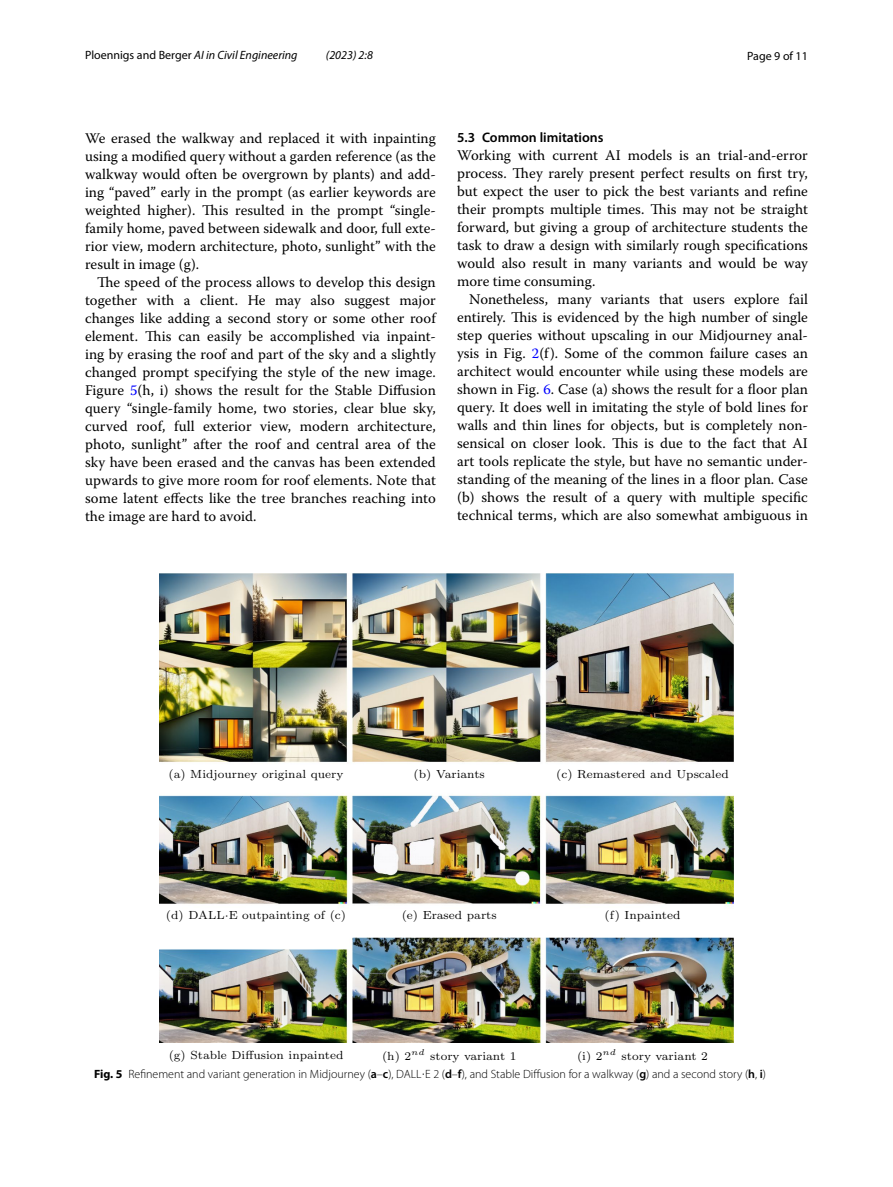
<style>
.page{position:relative;width:893px;height:1187px;background:#fff}
.page>*{position:absolute;margin:0;border:0;box-sizing:border-box;transform-origin:0 0}
.t1{font:14.7px/18px "Warnock Pro";color:#000;text-align:justify}
.t2{font:600 13.8px "Myriad Pro";color:#000}
.t3{font:300 12px "Myriad Pro";color:#000}
.t4{font:italic 12px "Myriad Pro";color:#000}
.t5{font:12px "Myriad Pro";color:#000}
.t6{font:11.7px "CMR72";color:#000}
.s1{font-style:normal}
.s2{color:#00f}
.s3{font-family:"CMSY72"}
.s4{font-weight:700}
.s5{font-weight:600}
.s6{font-family:"MTSYN25";font-weight:400}
</style>
<div class="page">
<img style="left:159px;top:574px;width:575px;height:468px">
<p class="t4" style="left:85px;top:48px;width:214px"><span class="s1">Ploennigs and Berger</span> AI in Civil Engineering</p>
<p class="t4" style="left:326px;top:48px;width:48px">(2023) 2:8</p>
<p class="t5" style="left:747px;top:48px;width:62px">Page 9 of 11</p>
<p class="t1" style="left:85px;top:128px;width:352px">We erased the walkway and replaced it with inpainting using a modified query without a garden reference (as the walkway would often be overgrown by plants) and add&shy;ing “paved” early in the prompt (as earlier keywords are weighted higher). This resulted in the prompt “single&shy;family home, paved between sidewalk and door, full exte&shy;rior view, modern architecture, photo, sunlight” with the result in image (g).</p>
<p class="t1" style="left:85px;top:272px;width:352px;text-indent:12px">The speed of the process allows to develop this design together with a client. He may also suggest major changes like adding a second story or some other roof element. This can easily be accomplished via inpaint&shy;ing by erasing the roof and part of the sky and a slightly changed prompt specifying the style of the new image.<br>Figure <span class="s2">5</span>(h, i) shows the result for the Stable Diffusion query “single-family home, two stories, clear blue sky, curved roof, full exterior view, modern architecture, photo, sunlight” after the roof and central area of the sky have been erased and the canvas has been extended upwards to give more room for roof elements. Note that some latent effects like the tree branches reaching into the image are hard to avoid.</p>
<p class="t2" style="left:457px;top:129px;width:148px">5.3 Common limitations</p>
<p class="t1" style="left:457px;top:146px;width:352px">Working with current AI models is an trial-and-error process. They rarely present perfect results on first try, but expect the user to pick the best variants and refine their prompts multiple times. This may not be straight forward, but giving a group of architecture students the task to draw a design with similarly rough specifications would also result in many variants and would be way more time consuming.</p>
<p class="t1" style="left:457px;top:290px;width:352px;text-indent:12px">Nonetheless, many variants that users explore fail entirely. This is evidenced by the high number of single step queries without upscaling in our Midjourney anal&shy;ysis in Fig. <span class="s2">2</span>(f). Some of the common failure cases an architect would encounter while using these models are shown in Fig. <span class="s2">6</span>. Case (a) shows the result for a floor plan query. It does well in imitating the style of bold lines for walls and thin lines for objects, but is completely non&shy;sensical on closer look. This is due to the fact that AI art tools replicate the style, but have no semantic under&shy;standing of the meaning of the lines in a floor plan. Case (b) shows the result of a query with multiple specific technical terms, which are also somewhat ambiguous in</p>
<p class="t6" style="left:169px;top:766px;width:176px">(a) Midjourney original query</p>
<p class="t6" style="left:414px;top:766px;width:73px">(b) Variants</p>
<p class="t6" style="left:556px;top:766px;width:174px">(c) Remastered and Upscaled</p>
<p class="t6" style="left:166px;top:908px;width:182px">(d) DALL<span class="s3">·</span>E outpainting of (c)</p>
<p class="t6" style="left:402px;top:908px;width:97px">(e) Erased parts</p>
<p class="t6" style="left:604px;top:908px;width:78px">(f) Inpainted</p>
<p class="t6" style="left:169px;top:1047px;width:176px">(g) Stable Diffusion inpainted</p>
<p class="t6" style="left:382px;top:1048px;width:136px">(h) 2<sup>nd</sup> story variant 1</p>
<p class="t6" style="left:577px;top:1048px;width:132px">(i) 2<sup>nd</sup> story variant 2</p>
<p class="t3" style="left:94px;top:1067px;width:673px"><span class="s4">Fig. 5</span> Refinement and variant generation in Midjourney (<span class="s5">a</span>–<span class="s5">c</span>), DALL<span class="s6">·</span>E 2 (<span class="s5">d</span>–<span class="s5">f</span>), and Stable Diffusion for a walkway (<span class="s5">g</span>) and a second story (<span class="s5">h</span>, <span class="s5">i</span>)</p>
</div>
